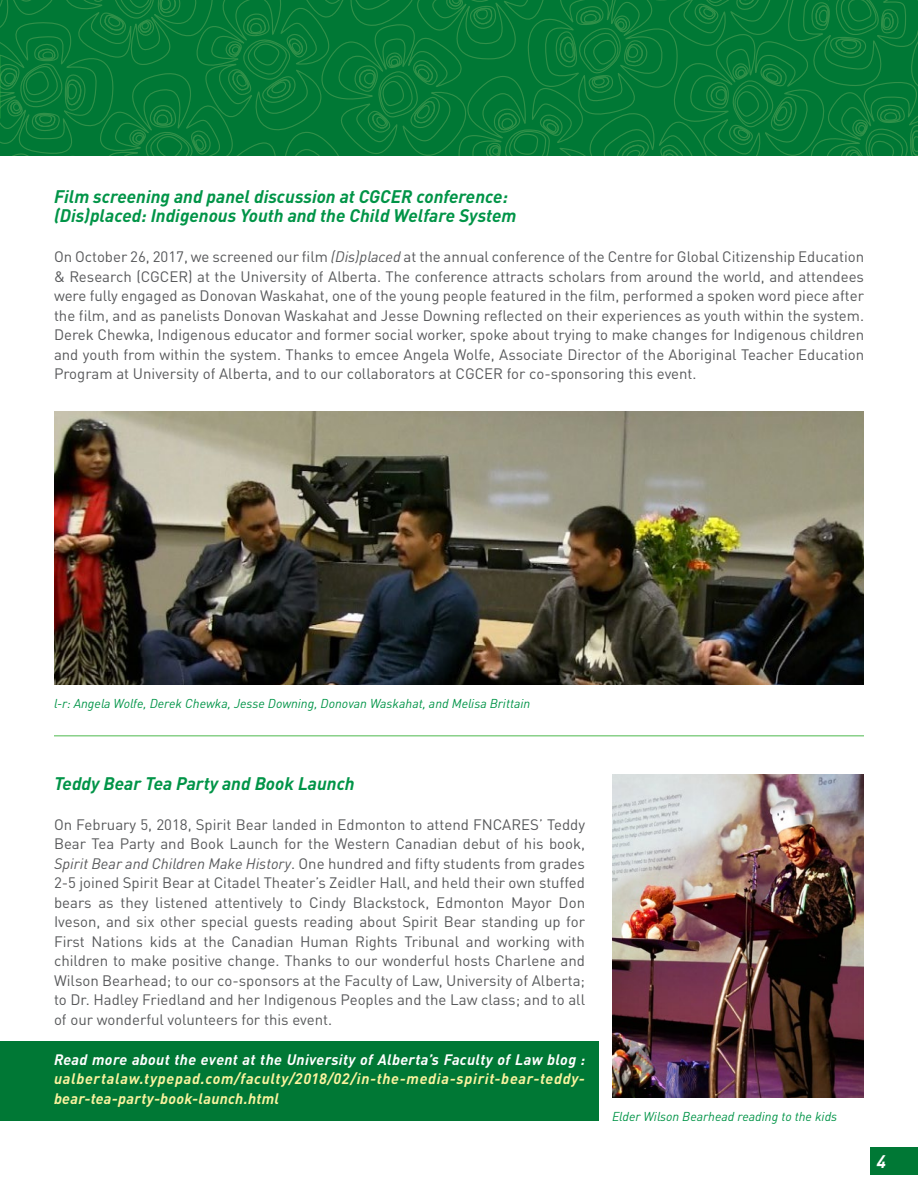
<style>
.page{position:relative;width:918px;height:1188px;background:#fff}
.page>*{position:absolute;margin:0;border:0;box-sizing:border-box;transform-origin:0 0}
.t1{font:italic 700 18px/19.5px "DIN Pro";color:#009447}
.t2{font:italic 700 18px "DIN Pro";color:#fff}
.t3{font:15px/19.5px "DIN Pro";color:#58595b;text-align:justify}
.t4{font:italic 700 15px/19.5px "DIN Pro";letter-spacing:.045em;color:#f9f39e}
.t5{font:italic 700 15px "DIN Pro";letter-spacing:.02em;color:#fff}
.t6{font:italic 12.75px "DIN Pro";color:#009447}
.s1{font-style:italic}
</style>
<div class="page">
<svg style="left:0;top:0;width:918px;height:156px;background:#077b37"></svg>
<div style="left:0;top:1041px;width:598px;height:79px;background:#007835"></div>
<div style="left:870px;top:1147px;width:48px;height:27px;background:#007835"></div>
<hr style="left:54px;top:735px;width:810px;height:1px;background:#4db94d">
<img style="left:54px;top:411px;width:810px;height:273px">
<img style="left:612px;top:774px;width:252px;height:323px">
<p class="t1" style="left:54px;top:184px;width:464px">Film screening and panel discussion at CGCER conference: (Dis)placed: Indigenous Youth and the Child Welfare System</p>
<p class="t3" style="left:54px;top:245px;width:812px">On October 26, 2017, we screened our film <span class="s1">(Dis)placed</span> at the annual conference of the Centre for Global Citizenship Education &amp; Research (CGCER) at the University of Alberta. The conference attracts scholars from around the world, and attendees were fully engaged as Donovan Waskahat, one of the young people featured in the film, performed a spoken word piece after the film, and as panelists Donovan Waskahat and Jesse Downing reflected on their experiences as youth within the system.<br>Derek Chewka, Indigenous educator and former social worker, spoke about trying to make changes for Indigenous children and youth from within the system. Thanks to emcee Angela Wolfe, Associate Director of the Aboriginal Teacher Education Program at University of Alberta, and to our collaborators at CGCER for co-sponsoring this event.</p>
<p class="t6" style="left:54px;top:693px;width:478px">l-r: Angela Wolfe, Derek Chewka, Jesse Downing, Donovan Waskahat, and Melisa Brittain</p>
<p class="t1" style="left:54px;top:772px;width:302px">Teddy Bear Tea Party and Book Launch</p>
<p class="t3" style="left:54px;top:813px;width:533px">On February 5, 2018, Spirit Bear landed in Edmonton to attend FNCARES’ Teddy Bear Tea Party and Book Launch for the Western Canadian debut of his book, <span class="s1">Spirit Bear and Children Make History</span>. One hundred and fifty students from grades 2-5 joined Spirit Bear at Citadel Theater’s Zeidler Hall, and held their own stuffed bears as they listened attentively to Cindy Blackstock, Edmonton Mayor Don Iveson, and six other special guests reading about Spirit Bear standing up for First Nations kids at the Canadian Human Rights Tribunal and working with children to make positive change. Thanks to our wonderful hosts Charlene and Wilson Bearhead; to our co-sponsors at the Faculty of Law, University of Alberta; to Dr. Hadley Friedland and her Indigenous Peoples and the Law class; and to all of our wonderful volunteers for this event.</p>
<p class="t5" style="left:54px;top:1047px;width:533px">Read more about the event at the University of Alberta’s Faculty of Law blog :</p>
<p class="t4" style="left:54px;top:1067px;width:533px">ualbertalaw.typepad.com/faculty/2018/02/in-the-media-spirit-bear-teddy&shy;bear-tea-party-book-launch.html</p>
<p class="t6" style="left:612px;top:1106px;width:227px">Elder Wilson Bearhead reading to the kids</p>
<p class="t2" style="left:877px;top:1146px;width:11px">4</p>
</div>
